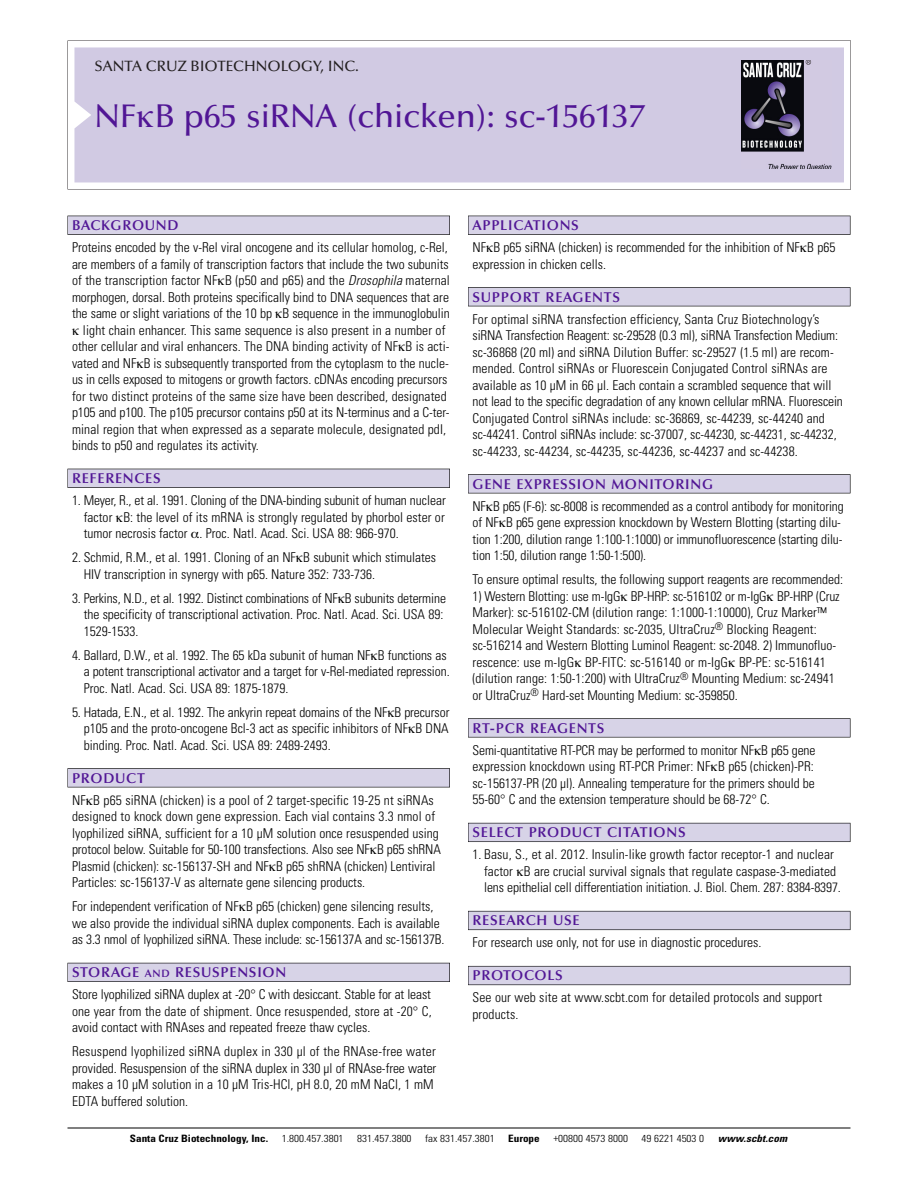
<style>
.page{position:relative;width:918px;height:1188px;background:#fff}
.page>*{position:absolute;margin:0;border:0;box-sizing:border-box;transform-origin:0 0}
.t1{font:500 33px "Optima";color:#511695}
.t2{font:500 15px "Optima";color:#231f20}
.t3{font:600 14.25px "Optima";letter-spacing:.05em;color:#511695}
.t4{font:300 condensed 13.5px/16.5px "Univers";color:#000}
.t5{font:300 condensed 10.2px "Univers";color:#000;scale:1.1 1}
.t6{font:700 condensed 10.2px "Univers";color:#000;scale:1.1 1}
.t7{font:italic 700 condensed 10.2px "Univers";letter-spacing:.005em;color:#000;scale:1.1 1}
.s1{font-style:italic}
.s2{font-size:10.65px}
</style>
<div class="page">
<svg style="left:68px;top:40px;width:783px;height:149px"></svg>
<div style="left:74px;top:47px;width:770px;height:135px;background:#d1cae3"></div>
<img style="left:741px;top:60px;width:90px;height:108px">
<div style="left:68px;top:216px;width:382px;height:19px;background:#525155"></div>
<div style="left:68px;top:216px;width:381px;height:18px;background:#d7d3e7"></div>
<div style="left:68px;top:469px;width:382px;height:19px;background:#515055"></div>
<div style="left:68px;top:469px;width:381px;height:18px;background:#d7d3e7"></div>
<div style="left:68px;top:768px;width:382px;height:19px;background:#545357"></div>
<div style="left:68px;top:769px;width:381px;height:18px;background:#d7d3e7"></div>
<div style="left:68px;top:963px;width:382px;height:19px;background:#54535a"></div>
<div style="left:68px;top:963px;width:381px;height:18px;background:#d7d3e7"></div>
<div style="left:468px;top:216px;width:382px;height:19px;background:#525155"></div>
<div style="left:468px;top:216px;width:382px;height:18px;background:#d7d3e7"></div>
<div style="left:468px;top:287px;width:382px;height:19px;background:#525155"></div>
<div style="left:468px;top:288px;width:382px;height:18px;background:#d7d3e7"></div>
<div style="left:468px;top:474px;width:382px;height:19px;background:#545357"></div>
<div style="left:468px;top:475px;width:382px;height:18px;background:#d7d3e7"></div>
<div style="left:468px;top:718px;width:382px;height:19px;background:#575759"></div>
<div style="left:468px;top:719px;width:382px;height:18px;background:#d7d3e7"></div>
<div style="left:468px;top:823px;width:382px;height:19px;background:#5b5a62"></div>
<div style="left:468px;top:823px;width:382px;height:18px;background:#d7d3e7"></div>
<div style="left:468px;top:911px;width:382px;height:19px;background:#66646e"></div>
<div style="left:468px;top:911px;width:382px;height:18px;background:#d7d3e7"></div>
<div style="left:468px;top:966px;width:382px;height:19px;background:#66646d"></div>
<div style="left:468px;top:967px;width:382px;height:18px;background:#d7d3e7"></div>
<hr style="left:68px;top:1128px;width:782px;height:1px;background:#000">
<svg style="left:137px;top:111px;width:16px;height:16px"></svg>
<p class="t2" style="left:94px;top:61px;width:266px">SANTA CRUZ BIOTECHNOLOGY, INC.</p>
<h1 class="t1" style="left:94px;top:103px;width:552px">NF B p65 siRNA (chicken): sc-156137</h1>
<p class="t3" style="left:72px;top:219px;width:108px">BACKGROUND</p>
<p class="t4" style="left:72px;top:240px;width:377px">Proteins encoded by the v-Rel viral oncogene and its cellular homolog, c-Rel,</p>
<p class="t4" style="left:72px;top:257px;width:378px">are members of a family of transcription factors that include the two subunits</p>
<p class="t4" style="left:72px;top:273px;width:379px">of the transcription factor NF B (p50 and p65) and the <span class="s1">Drosophila</span> maternal</p>
<p class="t4" style="left:72px;top:290px;width:379px">morphogen, dorsal. Both proteins specifically bind to DNA sequences that are</p>
<p class="t4" style="left:72px;top:306px;width:379px">the same or slight variations of the 10 bp B sequence in the immunoglobulin</p>
<p class="t4" style="left:83px;top:323px;width:364px">light chain enhancer. This same sequence is also present in a number of</p>
<p class="t4" style="left:72px;top:339px;width:379px">other cellular and viral enhancers. The DNA binding activity of NF B is acti-</p>
<p class="t4" style="left:72px;top:356px;width:378px">vated and NF B is subsequently transported from the cytoplasm to the nucle-</p>
<p class="t4" style="left:72px;top:372px;width:377px">us in cells exposed to mitogens or growth factors. cDNAs encoding precursors</p>
<p class="t4" style="left:72px;top:389px;width:376px">for two distinct proteins of the same size have been described, designated</p>
<p class="t4" style="left:72px;top:405px;width:379px">p105 and p100. The p105 precursor contains p50 at its N-terminus and a C-ter-</p>
<p class="t4" style="left:72px;top:422px;width:376px">minal region that when expressed as a separate molecule, designated pdI,</p>
<p class="t4" style="left:72px;top:438px;width:188px">binds to p50 and regulates its activity.</p>
<p class="t3" style="left:72px;top:473px;width:90px">REFERENCES</p>
<p class="t4" style="left:84px;top:493px;width:364px;text-align:justify;text-indent:-12px">1. Meyer, R., et al. 1991. Cloning of the DNA-binding subunit of human nuclear factor B: the level of its mRNA is strongly regulated by phorbol ester or tumor necrosis factor . Proc. Natl. Acad. Sci. USA 88: 966-970.</p>
<p class="t4" style="left:84px;top:550px;width:354px;text-indent:-12px">2. Schmid, R.M., et al. 1991. Cloning of an NF B subunit which stimulates<br>HIV transcription in synergy with p65. Nature 352: 733-736.</p>
<p class="t4" style="left:84px;top:591px;width:364px;text-indent:-12px">3. Perkins, N.D., et al. 1992. Distinct combinations of NF B subunits determine the specificity of transcriptional activation. Proc. Natl. Acad. Sci. USA 89:<br>1529-1533.</p>
<p class="t4" style="left:84px;top:648px;width:368px;text-indent:-12px">4. Ballard, D.W., et al. 1992. The 65 kDa subunit of human NF B functions as a potent transcriptional activator and a target for v-Rel-mediated repression.<br>Proc. Natl. Acad. Sci. USA 89: 1875-1879.</p>
<p class="t4" style="left:84px;top:705px;width:367px;text-align:justify;text-indent:-12px">5. Hatada, E.N., et al. 1992. The ankyrin repeat domains of the NF B precursor p105 and the proto-oncogene Bcl-3 act as specific inhibitors of NF B DNA binding. Proc. Natl. Acad. Sci. USA 89: 2489-2493.</p>
<p class="t3" style="left:72px;top:772px;width:74px">PRODUCT</p>
<p class="t4" style="left:72px;top:793px;width:370px">NF B p65 siRNA (chicken) is a pool of 2 target-specific 19-25 nt siRNAs designed to knock down gene expression. Each vial contains 3.3 nmol of lyophilized siRNA, sufficient for a 10 µM solution once resuspended using protocol below. Suitable for 50-100 transfections. Also see NF B p65 shRNA Plasmid (chicken): sc-156137-SH and NF B p65 shRNA (chicken) Lentiviral Particles: sc-156137-V as alternate gene silencing products.</p>
<p class="t4" style="left:72px;top:899px;width:374px">For independent verification of NF B p65 (chicken) gene silencing results, we also provide the individual siRNA duplex components. Each is available as 3.3 nmol of lyophilized siRNA. These include: sc-156137A and sc-156137B.</p>
<p class="t3" style="left:72px;top:967px;width:216px">STORAGE <span class="s2">AND</span> RESUSPENSION</p>
<p class="t4" style="left:72px;top:987px;width:361px;text-align:justify">Store lyophilized siRNA duplex at -20° C with desiccant. Stable for at least one year from the date of shipment. Once resuspended, store at -20° C, avoid contact with RNAses and repeated freeze thaw cycles.</p>
<p class="t4" style="left:72px;top:1044px;width:366px">Resuspend lyophilized siRNA duplex in 330 µl of the RNAse-free water provided. Resuspension of the siRNA duplex in 330 µl of RNAse-free water makes a 10 µM solution in a 10 µM Tris-HCl, pH 8.0, 20 mM NaCl, 1 mM EDTA buffered solution.</p>
<p class="t3" style="left:473px;top:219px;width:108px">APPLICATIONS</p>
<p class="t4" style="left:473px;top:240px;width:364px">NF B p65 siRNA (chicken) is recommended for the inhibition of NF B p65 expression in chicken cells.</p>
<p class="t3" style="left:473px;top:291px;width:149px">SUPPORT REAGENTS</p>
<p class="t4" style="left:473px;top:312px;width:372px">For optimal siRNA transfection efficiency, Santa Cruz Biotechnology’s siRNA Transfection Reagent: sc-29528 (0.3 ml), siRNA Transfection Medium: sc-36868 (20 ml) and siRNA Dilution Buffer: sc-29527 (1.5 ml) are recom&shy;mended. Control siRNAs or Fluorescein Conjugated Control siRNAs are available as 10 µM in 66 µl. Each contain a scrambled sequence that will not lead to the specific degradation of any known cellular mRNA. Fluorescein Conjugated Control siRNAs include: sc-36869, sc-44239, sc-44240 and sc-44241. Control siRNAs include: sc-37007, sc-44230, sc-44231, sc-44232, sc-44233, sc-44234, sc-44235, sc-44236, sc-44237 and sc-44238.</p>
<p class="t3" style="left:473px;top:478px;width:242px">GENE EXPRESSION MONITORING</p>
<p class="t4" style="left:473px;top:499px;width:373px">NF B p65 (F-6): sc-8008 is recommended as a control antibody for monitoring of NF B p65 gene expression knockdown by Western Blotting (starting dilu&shy;tion 1:200, dilution range 1:100-1:1000) or immunofluorescence (starting dilu&shy;tion 1:50, dilution range 1:50-1:500).</p>
<p class="t4" style="left:473px;top:572px;width:372px">To ensure optimal results, the following support reagents are recommended:</p>
<p class="t4" style="left:473px;top:589px;width:369px">1) Western Blotting: use m-IgG BP-HRP: sc-516102 or m-IgG BP-HRP (Cruz Marker): sc-516102-CM (dilution range: 1:1000-1:10000), Cruz Marker™ Molecular Weight Standards: sc-2035, UltraCruz<sup>®</sup> Blocking Reagent: sc-516214 and Western Blotting Luminol Reagent: sc-2048. 2) Immunofluo&shy;rescence: use m-IgG BP-FITC: sc-516140 or m-IgG BP-PE: sc-516141 (dilution range: 1:50-1:200) with UltraCruz<sup>®</sup> Mounting Medium: sc-24941 or UltraCruz<sup>®</sup> Hard-set Mounting Medium: sc-359850.</p>
<p class="t3" style="left:473px;top:722px;width:134px">RT-PCR REAGENTS</p>
<p class="t4" style="left:473px;top:743px;width:344px">Semi-quantitative RT-PCR may be performed to monitor NF B p65 gene expression knockdown using RT-PCR Primer: NF B p65 (chicken)-PR: sc-156137-PR (20 µl). Annealing temperature for the primers should be 55-60° C and the extension temperature should be 68-72° C.</p>
<p class="t3" style="left:473px;top:827px;width:215px">SELECT PRODUCT CITATIONS</p>
<p class="t4" style="left:484px;top:847px;width:358px;text-indent:-12px">1. Basu, S., et al. 2012. Insulin-like growth factor receptor-1 and nuclear factor B are crucial survival signals that regulate caspase-3-mediated lens epithelial cell differentiation initiation. J. Biol. Chem. 287: 8384-8397.</p>
<p class="t3" style="left:473px;top:915px;width:109px">RESEARCH USE</p>
<p class="t4" style="left:473px;top:935px;width:290px">For research use only, not for use in diagnostic procedures.</p>
<p class="t3" style="left:473px;top:970px;width:92px">PROTOCOLS</p>
<p class="t4" style="left:473px;top:991px;width:351px">See our web site at www.scbt.com for detailed protocols and support products.</p>
<p class="t6" style="left:130px;top:1135px;width:127px">Santa Cruz Biotechnology, Inc.</p>
<p class="t5" style="left:282px;top:1135px;width:58px">1.800.457.3801</p>
<p class="t5" style="left:357px;top:1135px;width:51px">831.457.3800</p>
<p class="t5" style="left:425px;top:1135px;width:65px">fax 831.457.3801</p>
<p class="t6" style="left:508px;top:1135px;width:30px">Europe</p>
<p class="t5" style="left:553px;top:1135px;width:69px">+00800 4573 8000</p>
<p class="t5" style="left:642px;top:1135px;width:58px">49 6221 4503 0</p>
<p class="t7" style="left:718px;top:1135px;width:64px">www.scbt.com</p>
</div>
